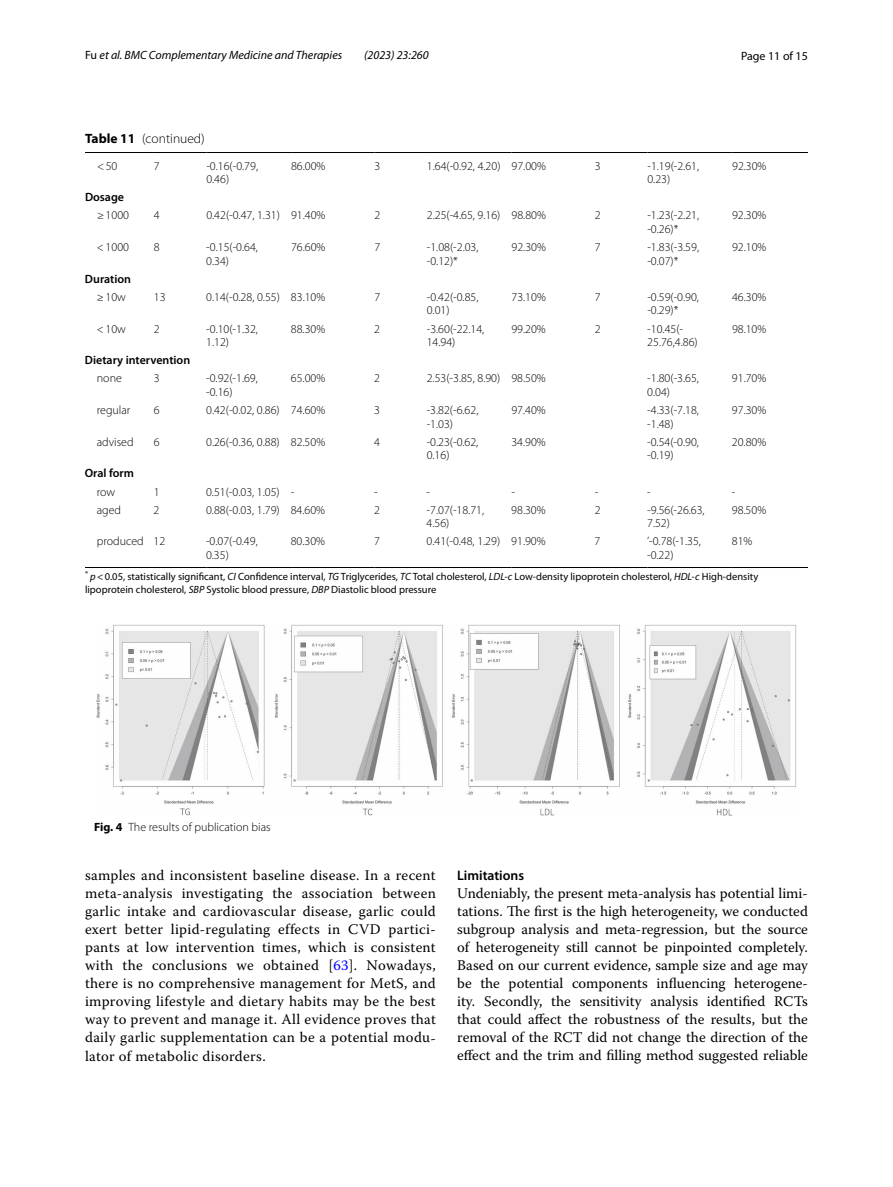
<style>
.page{position:relative;width:893px;height:1187px;background:#fff}
.page>*{position:absolute;margin:0;border:0;box-sizing:border-box;transform-origin:0 0}
.t1{font:14.7px/18px "Warnock Pro";letter-spacing:.01em;color:#000;text-align:justify}
.t2{font:600 13.8px "Myriad Pro";color:#000}
.t3{font:300 13.5px "Myriad Pro";color:#000}
.t4{font:300 12px/13.5px "Myriad Pro";color:#000}
.t5{font:italic 12px "Myriad Pro";color:#000}
.t6{font:600 12px "Myriad Pro";color:#000}
.t7{font:12px "Myriad Pro";color:#000}
.t8{font:10.5px/12.8px "Myriad Pro";color:#000}
.s1{font-style:normal}
.s2{font-weight:700}
.s3{font-style:italic}
.s4{color:#00f}
</style>
<div class="page">
<hr style="left:85px;top:567px;width:69px;height:1px;background:#000">
<hr style="left:154px;top:567px;width:52px;height:1px;background:#000">
<hr style="left:206px;top:567px;width:85px;height:1px;background:#000">
<hr style="left:291px;top:567px;width:83px;height:1px;background:#000">
<hr style="left:374px;top:567px;width:53px;height:1px;background:#000">
<hr style="left:427px;top:567px;width:85px;height:1px;background:#000">
<hr style="left:512px;top:567px;width:83px;height:1px;background:#000">
<hr style="left:595px;top:567px;width:52px;height:1px;background:#000">
<hr style="left:647px;top:567px;width:85px;height:1px;background:#000">
<hr style="left:732px;top:567px;width:76px;height:1px;background:#000">
<hr style="left:85px;top:152px;width:69px;height:1px;background:#000">
<hr style="left:154px;top:152px;width:52px;height:1px;background:#000">
<hr style="left:206px;top:152px;width:85px;height:1px;background:#000">
<hr style="left:291px;top:152px;width:83px;height:1px;background:#000">
<hr style="left:374px;top:152px;width:53px;height:1px;background:#000">
<hr style="left:427px;top:152px;width:85px;height:1px;background:#000">
<hr style="left:512px;top:152px;width:83px;height:1px;background:#000">
<hr style="left:595px;top:152px;width:52px;height:1px;background:#000">
<hr style="left:647px;top:152px;width:85px;height:1px;background:#000">
<hr style="left:732px;top:152px;width:76px;height:1px;background:#000">
<img style="left:96px;top:624px;width:701px;height:191px">
<p class="t5" style="left:85px;top:48px;width:259px"><span class="s1">Fu</span> et al. BMC Complementary Medicine and Therapies</p>
<p class="t5" style="left:364px;top:48px;width:66px">(2023) 23:260</p>
<p class="t7" style="left:741px;top:48px;width:68px">Page 11 of 15</p>
<p class="t3" style="left:85px;top:131px;width:121px"><span class="s2">Table 11</span> (continued)</p>
<p class="t4" style="left:97px;top:159px;width:22px">&lt;50</p>
<p class="t4" style="left:154px;top:159px;width:7px">7</p>
<p class="t4" style="left:206px;top:159px;width:53px">-0.16(-0.79,<br>0.46)</p>
<p class="t4" style="left:291px;top:159px;width:36px">86.00%</p>
<p class="t4" style="left:374px;top:159px;width:7px">3</p>
<p class="t4" style="left:427px;top:159px;width:121px">1.64(-0.92, 4.20) 97.00%</p>
<p class="t4" style="left:595px;top:159px;width:7px">3</p>
<p class="t4" style="left:647px;top:159px;width:53px">-1.19(-2.61,<br>0.23)</p>
<p class="t4" style="left:732px;top:159px;width:36px">92.30%</p>
<p class="t6" style="left:85px;top:189px;width:41px">Dosage</p>
<p class="t4" style="left:97px;top:209px;width:34px">≥1000</p>
<p class="t4" style="left:154px;top:209px;width:7px">4</p>
<p class="t4" style="left:206px;top:209px;width:121px">0.42(-0.47, 1.31) 91.40%</p>
<p class="t4" style="left:374px;top:209px;width:7px">2</p>
<p class="t4" style="left:427px;top:209px;width:121px">2.25(-4.65, 9.16) 98.80%</p>
<p class="t4" style="left:595px;top:209px;width:7px">2</p>
<p class="t4" style="left:647px;top:209px;width:53px">-1.23(-2.21, -0.26)*</p>
<p class="t4" style="left:732px;top:209px;width:36px">92.30%</p>
<p class="t4" style="left:97px;top:240px;width:34px">&lt;1000</p>
<p class="t4" style="left:154px;top:240px;width:7px">8</p>
<p class="t4" style="left:206px;top:240px;width:53px">-0.15(-0.64,<br>0.34)</p>
<p class="t4" style="left:291px;top:240px;width:36px">76.60%</p>
<p class="t4" style="left:374px;top:240px;width:7px">7</p>
<p class="t4" style="left:427px;top:240px;width:53px">-1.08(-2.03, -0.12)*</p>
<p class="t4" style="left:511px;top:240px;width:36px">92.30%</p>
<p class="t4" style="left:595px;top:240px;width:7px">7</p>
<p class="t4" style="left:647px;top:240px;width:53px">-1.83(-3.59, -0.07)*</p>
<p class="t4" style="left:732px;top:240px;width:36px">92.10%</p>
<p class="t6" style="left:85px;top:271px;width:48px">Duration</p>
<p class="t4" style="left:97px;top:290px;width:31px">≥10w</p>
<p class="t4" style="left:154px;top:290px;width:13px">13</p>
<p class="t4" style="left:206px;top:290px;width:121px">0.14(-0.28, 0.55) 83.10%</p>
<p class="t4" style="left:374px;top:290px;width:7px">7</p>
<p class="t4" style="left:427px;top:290px;width:53px">-0.42(-0.85,<br>0.01)</p>
<p class="t4" style="left:511px;top:290px;width:36px">73.10%</p>
<p class="t4" style="left:595px;top:290px;width:7px">7</p>
<p class="t4" style="left:647px;top:290px;width:53px">-0.59(-0.90, -0.29)*</p>
<p class="t4" style="left:732px;top:290px;width:36px">46.30%</p>
<p class="t4" style="left:97px;top:322px;width:31px">&lt;10w</p>
<p class="t4" style="left:154px;top:322px;width:7px">2</p>
<p class="t4" style="left:206px;top:322px;width:53px">-0.10(-1.32,<br>1.12)</p>
<p class="t4" style="left:291px;top:322px;width:36px">88.30%</p>
<p class="t4" style="left:374px;top:322px;width:7px">2</p>
<p class="t4" style="left:427px;top:322px;width:59px">-3.60(-22.14,<br>14.94)</p>
<p class="t4" style="left:511px;top:322px;width:36px">99.20%</p>
<p class="t4" style="left:595px;top:322px;width:7px">2</p>
<p class="t4" style="left:647px;top:322px;width:52px">-10.45(-<br>25.76,4.86)</p>
<p class="t4" style="left:732px;top:322px;width:36px">98.10%</p>
<p class="t6" style="left:85px;top:352px;width:107px">Dietary intervention</p>
<p class="t4" style="left:97px;top:372px;width:27px">none</p>
<p class="t4" style="left:154px;top:372px;width:7px">3</p>
<p class="t4" style="left:206px;top:372px;width:53px">-0.92(-1.69, -0.16)</p>
<p class="t4" style="left:291px;top:372px;width:36px">65.00%</p>
<p class="t4" style="left:374px;top:372px;width:7px">2</p>
<p class="t4" style="left:427px;top:372px;width:121px">2.53(-3.85, 8.90) 98.50%</p>
<p class="t4" style="left:647px;top:372px;width:53px">-1.80(-3.65,<br>0.04)</p>
<p class="t4" style="left:732px;top:372px;width:36px">91.70%</p>
<p class="t4" style="left:97px;top:403px;width:35px">regular</p>
<p class="t4" style="left:154px;top:403px;width:7px">6</p>
<p class="t4" style="left:206px;top:403px;width:121px">0.42(-0.02, 0.86) 74.60%</p>
<p class="t4" style="left:374px;top:403px;width:7px">3</p>
<p class="t4" style="left:427px;top:403px;width:53px">-3.82(-6.62, -1.03)</p>
<p class="t4" style="left:511px;top:403px;width:36px">97.40%</p>
<p class="t4" style="left:647px;top:403px;width:53px">-4.33(-7.18, -1.48)</p>
<p class="t4" style="left:732px;top:403px;width:36px">97.30%</p>
<p class="t4" style="left:97px;top:435px;width:38px">advised</p>
<p class="t4" style="left:154px;top:435px;width:7px">6</p>
<p class="t4" style="left:206px;top:435px;width:121px">0.26(-0.36, 0.88) 82.50%</p>
<p class="t4" style="left:374px;top:435px;width:7px">4</p>
<p class="t4" style="left:427px;top:435px;width:53px">-0.23(-0.62,<br>0.16)</p>
<p class="t4" style="left:511px;top:435px;width:36px">34.90%</p>
<p class="t4" style="left:647px;top:435px;width:53px">-0.54(-0.90, -0.19)</p>
<p class="t4" style="left:732px;top:435px;width:36px">20.80%</p>
<p class="t6" style="left:85px;top:465px;width:51px">Oral form</p>
<p class="t4" style="left:97px;top:485px;width:20px">row</p>
<p class="t4" style="left:154px;top:485px;width:7px">1</p>
<p class="t4" style="left:206px;top:485px;width:90px">0.51(-0.03, 1.05) -</p>
<p class="t4" style="left:374px;top:485px;width:5px">-</p>
<p class="t4" style="left:427px;top:485px;width:5px">-</p>
<p class="t4" style="left:511px;top:485px;width:5px">-</p>
<p class="t4" style="left:595px;top:485px;width:5px">-</p>
<p class="t4" style="left:647px;top:485px;width:5px">-</p>
<p class="t4" style="left:732px;top:485px;width:5px">-</p>
<p class="t4" style="left:97px;top:503px;width:26px">aged</p>
<p class="t4" style="left:154px;top:503px;width:7px">2</p>
<p class="t4" style="left:206px;top:503px;width:121px">0.88(-0.03, 1.79) 84.60%</p>
<p class="t4" style="left:374px;top:503px;width:7px">2</p>
<p class="t4" style="left:427px;top:503px;width:59px">-7.07(-18.71,<br>4.56)</p>
<p class="t4" style="left:511px;top:503px;width:36px">98.30%</p>
<p class="t4" style="left:595px;top:503px;width:7px">2</p>
<p class="t4" style="left:647px;top:503px;width:59px">-9.56(-26.63,<br>7.52)</p>
<p class="t4" style="left:732px;top:503px;width:36px">98.50%</p>
<p class="t4" style="left:97px;top:535px;width:70px">produced 12</p>
<p class="t4" style="left:206px;top:535px;width:53px">-0.07(-0.49,<br>0.35)</p>
<p class="t4" style="left:291px;top:535px;width:36px">80.30%</p>
<p class="t4" style="left:374px;top:535px;width:7px">7</p>
<p class="t4" style="left:427px;top:535px;width:121px">0.41(-0.48, 1.29) 91.90%</p>
<p class="t4" style="left:595px;top:535px;width:7px">7</p>
<p class="t4" style="left:647px;top:535px;width:55px">’-0.78(-1.35, -0.22)</p>
<p class="t4" style="left:732px;top:535px;width:22px">81%</p>
<p class="t8" style="left:85px;top:570px;width:675px"><sup>*</sup> <span class="s3">p</span>&lt;0.05, statistically significant, <span class="s3">CI</span> Confidence interval, <span class="s3">TG</span> Triglycerides, <span class="s3">TC</span> Total cholesterol, <span class="s3">LDL-c</span> Low-density lipoprotein cholesterol, <span class="s3">HDL-c</span> High-density lipoprotein cholesterol, <span class="s3">SBP</span> Systolic blood pressure, <span class="s3">DBP</span> Diastolic blood pressure</p>
<p class="t4" style="left:94px;top:820px;width:178px"><span class="s2">Fig. 4</span> The results of publication bias</p>
<p class="t1" style="left:85px;top:866px;width:352px">samples and inconsistent baseline disease. In a recent meta-analysis investigating the association between garlic intake and cardiovascular disease, garlic could exert better lipid-regulating effects in CVD partici&shy;pants at low intervention times, which is consistent with the conclusions we obtained [<span class="s4">63</span>]. Nowadays, there is no comprehensive management for MetS, and improving lifestyle and dietary habits may be the best way to prevent and manage it. All evidence proves that daily garlic supplementation can be a potential modu&shy;lator of metabolic disorders.</p>
<p class="t2" style="left:457px;top:866px;width:69px">Limitations</p>
<p class="t1" style="left:457px;top:883px;width:352px">Undeniably, the present meta-analysis has potential limi&shy;tations. The first is the high heterogeneity, we conducted subgroup analysis and meta-regression, but the source of heterogeneity still cannot be pinpointed completely.<br>Based on our current evidence, sample size and age may be the potential components influencing heterogene&shy;ity. Secondly, the sensitivity analysis identified RCTs that could affect the robustness of the results, but the removal of the RCT did not change the direction of the effect and the trim and filling method suggested reliable</p>
</div>
